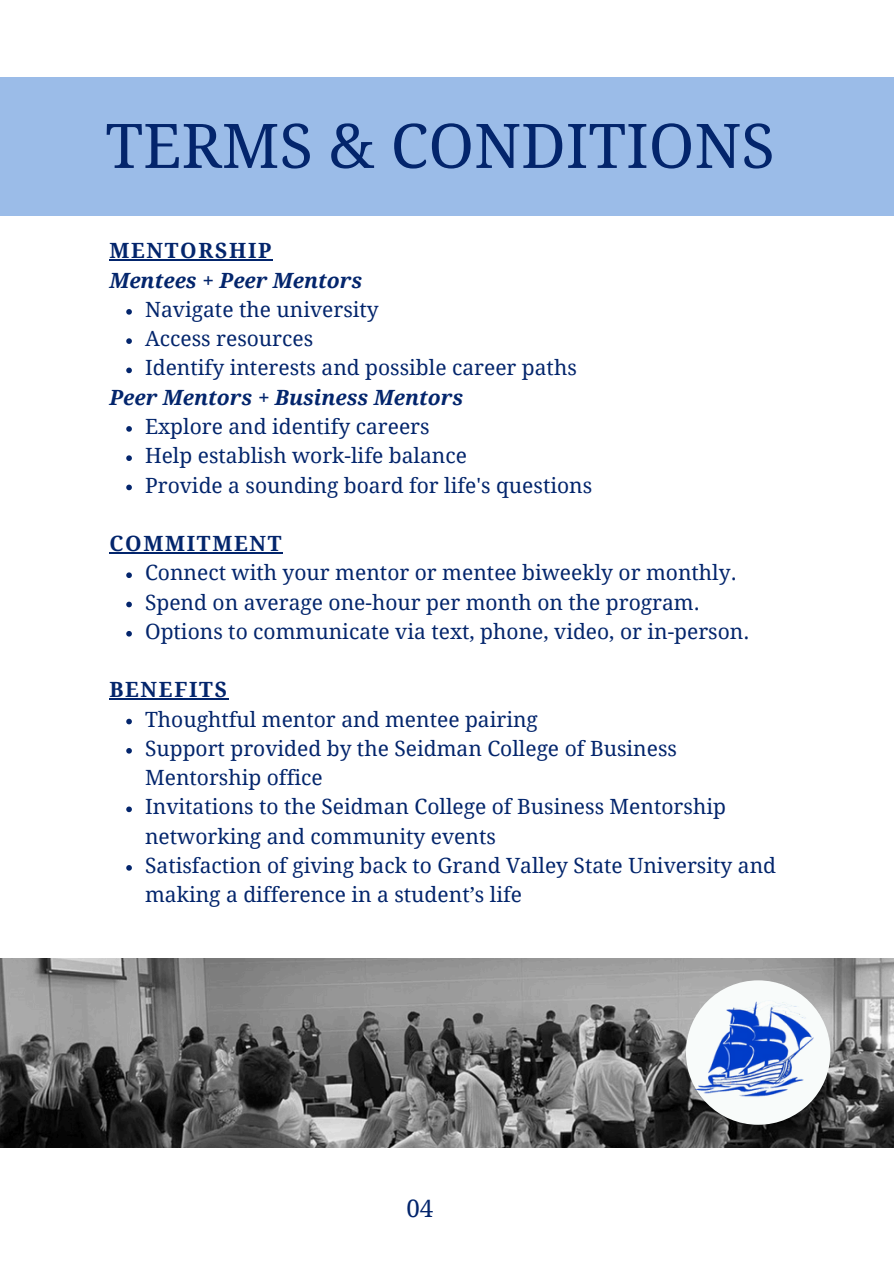
<style>
.page{position:relative;width:894px;height:1264px;background:#fff}
.page>*{position:absolute;margin:0;border:0;box-sizing:border-box;transform-origin:0 0}
.t1{font:61.5px "Droid Serif";color:#03256c}
.t2{font:24px "Droid Serif";color:#03256c}
.t3{font:21px/29.2px "Droid Serif";color:#03256c}
.t4{font:italic 700 21px/29.2px "Droid Serif";color:#03256c}
.t5{font:700 21px "Droid Serif";letter-spacing:.085em;color:#03256c}
.s1{font-style:normal}
</style>
<div class="page">
<img style="left:0;top:958px;width:892px;height:189px">
<div style="left:0;top:77px;width:893px;height:138px;background:#9bbce8"></div>
<hr style="left:109px;top:259px;width:164px;height:2px;background:#03256c">
<svg style="left:126px;top:309px;width:6px;height:6px"></svg>
<svg style="left:126px;top:338px;width:6px;height:6px"></svg>
<svg style="left:126px;top:367px;width:6px;height:6px"></svg>
<svg style="left:126px;top:426px;width:6px;height:6px"></svg>
<svg style="left:126px;top:455px;width:6px;height:6px"></svg>
<svg style="left:126px;top:484px;width:6px;height:6px"></svg>
<hr style="left:109px;top:552px;width:174px;height:1px;background:#03256c">
<svg style="left:126px;top:572px;width:6px;height:6px"></svg>
<svg style="left:126px;top:601px;width:6px;height:6px"></svg>
<svg style="left:126px;top:631px;width:6px;height:5px"></svg>
<hr style="left:109px;top:698px;width:120px;height:1px;background:#03256c">
<svg style="left:126px;top:718px;width:6px;height:6px"></svg>
<svg style="left:126px;top:748px;width:6px;height:5px"></svg>
<svg style="left:126px;top:806px;width:6px;height:6px"></svg>
<svg style="left:126px;top:865px;width:6px;height:5px"></svg>
<img style="left:677px;top:971px;width:162px;height:162px">
<p class="t1" style="left:105px;top:111px;width:670px">TERMS &amp; CONDITIONS</p>
<h1 class="t4" style="left:109px;top:236px;width:254px"><span class="s1">MENTORSHIP<br></span>Mentees + Peer Mentors</h1>
<h3 class="t3" style="left:145px;top:295px;width:235px">Navigate the university</h3>
<p class="t3" style="left:145px;top:324px;width:170px">Access resources</p>
<p class="t3" style="left:145px;top:353px;width:433px">Identify interests and possible career paths</p>
<p class="t4" style="left:109px;top:383px;width:355px">Peer Mentors + Business Mentors</p>
<h3 class="t3" style="left:145px;top:412px;width:286px">Explore and identify careers</h3>
<p class="t3" style="left:145px;top:441px;width:323px">Help establish work-life balance</p>
<p class="t3" style="left:145px;top:470px;width:448px">Provide a sounding board for life's questions</p>
<p class="t5" style="left:109px;top:531px;width:174px">COMMITMENT</p>
<h2 class="t3" style="left:145px;top:558px;width:593px">Connect with your mentor or mentee biweekly or monthly.</h2>
<p class="t3" style="left:145px;top:587px;width:556px">Spend on average one-hour per month on the program.</p>
<p class="t3" style="left:145px;top:617px;width:605px">Options to communicate via text, phone, video, or in-person.</p>
<p class="t5" style="left:109px;top:678px;width:119px">BENEFITS</p>
<h2 class="t3" style="left:145px;top:704px;width:394px">Thoughtful mentor and mentee pairing</h2>
<p class="t3" style="left:145px;top:734px;width:533px">Support provided by the Seidman College of Business<br>Mentorship office</p>
<p class="t3" style="left:145px;top:792px;width:582px">Invitations to the Seidman College of Business Mentorship networking and community events</p>
<p class="t3" style="left:145px;top:851px;width:632px">Satisfaction of giving back to Grand Valley State University and making a difference in a student’s life</p>
<p class="t2" style="left:406px;top:1194px;width:28px">04</p>
</div>
